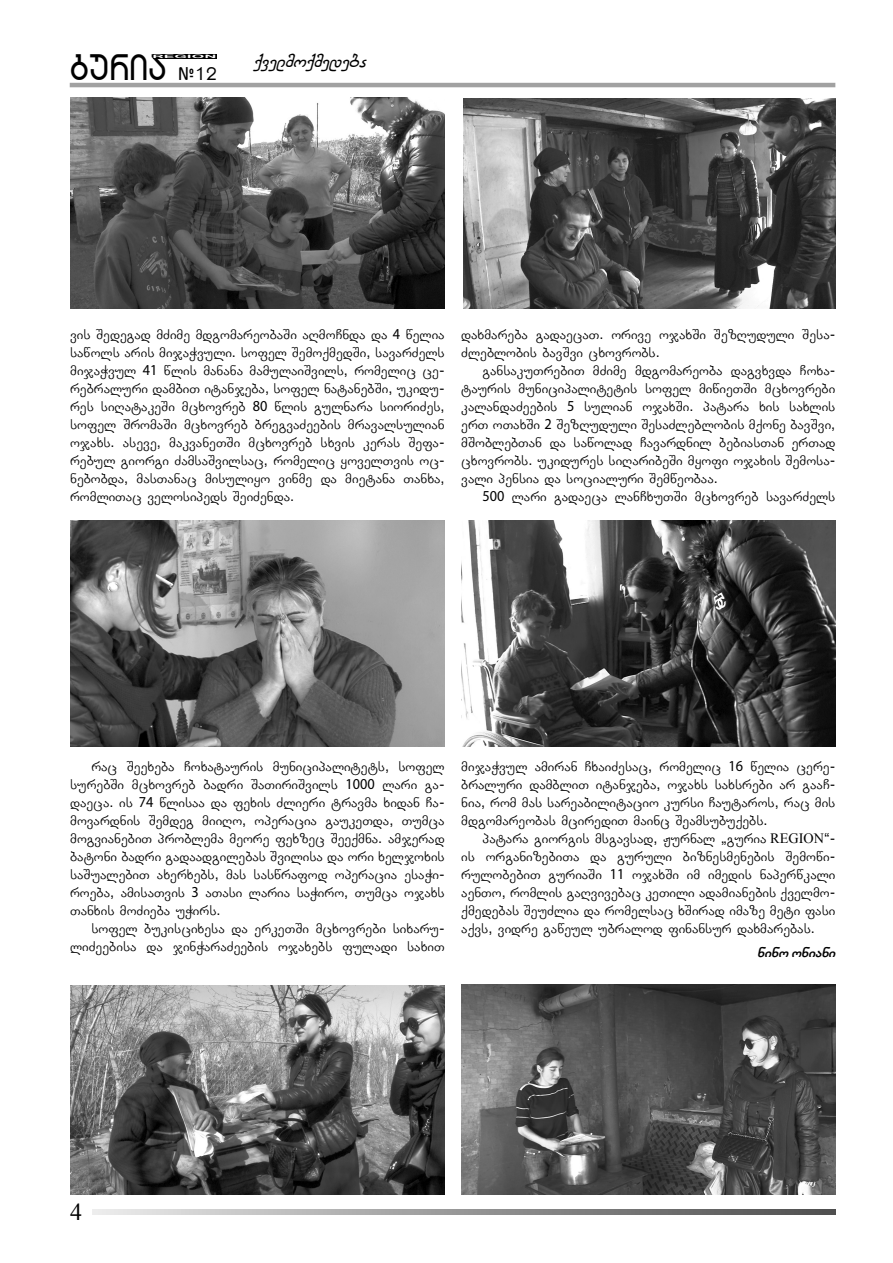
<style>
.page{position:relative;width:893px;height:1263px;background:#fff}
.page>*{position:absolute;margin:0;border:0;box-sizing:border-box;transform-origin:0 0}
.t1{font:40.35px "Mrgvlovani";color:#000;scale:.9 1}
.t2{font:24px "Times New Roman";color:#000}
.t3{font:18px "Sanet";color:#000}
.t4{font:14.25px/18px "A Kolkhety N";color:#000;text-align:justify}
.t5{font:italic 14.25px "Saba";color:#000}
.t6{font:italic 700 14.25px "A Kolkhety N";color:#000}
.t7{font:4.65px "Arial Rounded MT Bold";color:#fff;scale:3.42 1}
.s1{font-family:"Times New Roman"}
</style>
<div class="page">
<img style="left:92px;top:1210px;width:744px;height:4px">
<div style="left:154px;top:54px;width:63px;height:5px;background:#000"></div>
<hr style="left:70px;top:83px;width:765px;height:4px;background:#a1a1a1">
<img style="left:463px;top:99px;width:372px;height:209px">
<img style="left:461px;top:984px;width:375px;height:211px">
<img style="left:70px;top:985px;width:375px;height:210px">
<img style="left:70px;top:97px;width:375px;height:211px">
<img style="left:461px;top:521px;width:374px;height:225px">
<img style="left:70px;top:521px;width:375px;height:225px">
<h1 class="t1" style="left:70px;top:49px;width:109px">GURIA</h1>
<p class="t7" style="left:152px;top:54px;width:20px">REGION</p>
<p class="t3" style="left:179px;top:63px;width:40px">#12</p>
<p class="t5" style="left:254px;top:53px;width:119px">QVELMOQMEDEBA</p>
<p class="t4" style="left:70px;top:325px;width:376px">VIS SEDEGAD MZIME MDGOMAREOBASI ARMOCNDA DA 4 WELIA SAWOLS ARIS MIJAWVULI. SOFEL SEMOQMEDSI, SAVARZELS MIJAWVUL 41 WLIS MANANA MAMULAISVILS, ROMELIC CE-REBRALURI DAMBIT ITANJEBA, SOFEL NATANEBSI, UKIDU-RES SIRATAKESI MCXOVREB 80 WLIS GULNARA SIORIZES, SOFEL SROMASI MCXOVREB BREGVAZEEBIS MRAVALSULIAN OJAXS. ASEVE, MAKVANETSI MCXOVREB SXVIS KERAS SEFA-REBUL GIORGI ZAMSASVILSAC, ROMELIC YOVELTVIS OC-NEBOBDA, MASTANAC MISULIYO VINME DA MIETANA TANXA, ROMLITAC VELOSIPEDS SEIZENDA.</p>
<p class="t4" style="left:461px;top:325px;width:376px">DAXMAREBA GADAECAT. ORIVE OJAXSI SEZRUDULI SESA-<br>ZLEBLOBIS BAVSVI CXOVROBS.</p>
<p class="t4" style="left:461px;top:361px;width:376px;text-indent:21px">GANSAKUTREBIT MZIME MDGOMAREOBA DAGVXVDA COXA-TAURIS MUNICIPALITETIS SOFEL MIWIETSI MCXOVREBI KALANDAZEEBIS 5 SULIAN OJAXSI. PATARA XIS SAXLIS ERT OTAXSI 2 SEZRUDULI SESAZLEBLOBIS MQONE BAVSVI, MSOBLEBTAN DA SAWOLAD CAVARDNIL BEBIASTAN ERTAD CXOVROBS. UKIDURES SIRARIBESI MYOFI OJAXIS SEMOSA-VALI PENSIA DA SOCIALURI SEMWEOBAA.</p>
<p class="t4" style="left:482px;top:487px;width:354px">500 LARI GADAECA LANCXUTSI MCXOVREB SAVARZELS</p>
<p class="t4" style="left:70px;top:757px;width:376px;text-indent:21px">RAC SEEXEBA COXATAURIS MUNICIPALITETS, SOFEL SUREBSI MCXOVREB BADRI SATIRISVILS 1000 LARI GA-DAECA. IS 74 WLISAA DA FEXIS ZLIERI TRAVMA XIDAN CA-MOVARDNIS SEMDEG MIIRO, OPERACIA GAUKETDA, TUMCA MOGVIANEBIT PROBLEMA MEORE FEXZEC SEEQMNA. AMJERAD BATONI BADRI GADAADGILEBAS SVILISA DA ORI XELJOXIS SASUALEBIT AXERXEBS, MAS SASWRAFOD OPERACIA ESAWI-ROEBA, AMISATVIS 3 ATASI LARIA SAWIRO, TUMCA OJAXS TANXIS MOZIEBA UWIRS.</p>
<p class="t4" style="left:70px;top:919px;width:376px;text-align:right">SOFEL BUKISCIXESA DA ERKETSI MCXOVREBI SIXARU-<br>LIZEEBISA DA JINWARAZEEBIS OJAXEBS FULADI SAXIT</p>
<p class="t4" style="left:461px;top:757px;width:376px">MIJAWVUL AMIRAN CXAIZESAC, ROMELIC 16 WELIA CERE-BRALURI DAMBLIT ITANJEBA, OJAXS SAXSREBI AR GAAC-NIA, ROM MAS SAREABILITACIO KURSI CAUTAROS, RAC MIS MDGOMAREOBAS MCIREDIT MAINC SEAMSUBUQEBS.</p>
<p class="t4" style="left:461px;top:829px;width:376px;text-indent:21px">PATARA GIORGIS MSGAVSAD, JURNAL „GURIA <span class="s1">REGION</span>“- IS ORGANIZEBITA DA GURULI BIZNESMENEBIS SEMOWI-RULOBEBIT GURIASI 11 OJAXSI IM IMEDIS NAPERWKALI AENTO, ROMLIS GARVIVEBAC KETILI ADAMIANEBIS QVELMO-QMEDEBAS SEUZLIA DA ROMELSAC XSIRAD IMAZE METI FASI AQVS, VIDRE GAWEUL UBRALOD FINANSUR DAXMAREBAS.</p>
<p class="t6" style="left:757px;top:944px;width:80px">NINO ONIANI</p>
<h2 class="t2" style="left:70px;top:1199px;width:13px">4</h2>
</div>
